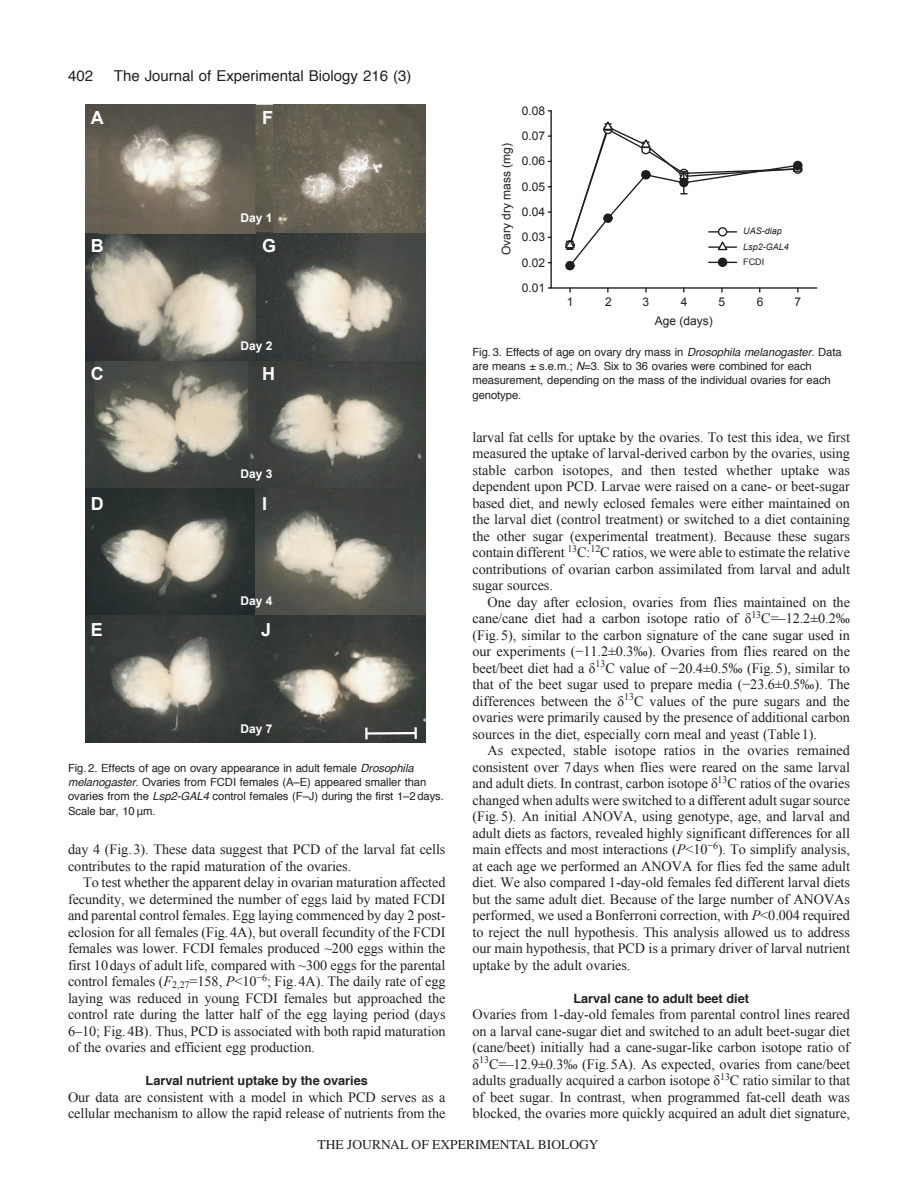
<style>
.page{position:relative;width:918px;height:1188px;background:#fff}
.page>*{position:absolute;margin:0;border:0;box-sizing:border-box;transform-origin:0 0}
.t1{font:700 18px "Arial";color:#fff}
.t2{font:15px "Helvetica";color:#231f20}
.t3{font:14.25px/16.5px "Times New Roman";letter-spacing:-.005em;color:#231f20;text-align:justify}
.t4{font:13.5px "Times";color:#231f20}
.t5{font:700 12.75px "Helvetica";color:#231f20}
.t6{font:12px "Arial";color:#201d1e}
.t7{font:700 12px "Arial";color:#fff}
.t8{font:11.25px/14.2px "Helvetica";letter-spacing:-.005em;color:#231f20}
.t9{font:italic 9px/15.3px "Arial";color:#201d1e}
.t10{font:9px "Arial";color:#201d1e}
.s1{font-style:italic}
</style>
<div class="page">
<img style="left:85px;top:233px;width:341px;height:510px">
<img style="left:259px;top:488px;width:153px;height:128px">
<img style="left:94px;top:360px;width:155px;height:128px">
<img style="left:85px;top:105px;width:15px;height:128px">
<img style="left:100px;top:104px;width:325px;height:129px">
<img style="left:273px;top:105px;width:152px;height:128px">
<hr style="left:366px;top:732px;width:50px;height:3px;background:#fff">
<svg style="left:365px;top:728px;width:3px;height:11px"></svg>
<svg style="left:415px;top:727px;width:2px;height:12px"></svg>
<hr style="left:551px;top:287px;width:266px;height:2px;background:#201d1e">
<svg style="left:547px;top:110px;width:6px;height:179px"></svg>
<div style="left:565px;top:261px;width:10px;height:9px;border:1px solid #201d1e;border-radius:50%"></div>
<svg style="left:565px;top:121px;width:238px;height:148px"></svg>
<div style="left:719px;top:258px;width:8px;height:8px;background:#201d1e;border-radius:50%"></div>
<div style="left:718px;top:258px;width:9px;height:9px;border:1px solid #201d1e;border-radius:50%"></div>
<p class="t2" style="left:68px;top:69px;width:27px">402</p>
<p class="t2" style="left:114px;top:69px;width:299px">The Journal of Experimental Biology 216 (3)</p>
<p class="t1" style="left:91px;top:108px;width:14px">A</p>
<p class="t1" style="left:262px;top:108px;width:12px">F</p>
<p class="t7" style="left:240px;top:211px;width:34px">Day 1</p>
<p class="t1" style="left:91px;top:236px;width:14px">B</p>
<p class="t1" style="left:262px;top:236px;width:16px">G</p>
<p class="t7" style="left:240px;top:339px;width:34px">Day 2</p>
<p class="t1" style="left:91px;top:364px;width:14px">C</p>
<p class="t1" style="left:262px;top:364px;width:14px">H</p>
<p class="t7" style="left:240px;top:467px;width:34px">Day 3</p>
<p class="t1" style="left:91px;top:493px;width:14px">D</p>
<p class="t1" style="left:262px;top:493px;width:7px">I</p>
<p class="t7" style="left:240px;top:595px;width:34px">Day 4</p>
<p class="t1" style="left:91px;top:620px;width:14px">E</p>
<p class="t1" style="left:261px;top:620px;width:12px">J</p>
<p class="t7" style="left:240px;top:722px;width:34px">Day 7</p>
<p class="t8" style="left:68px;top:762px;width:377px">Fig. 2. Effects of age on ovary appearance in adult female <span class="s1">Drosophila melanogaster</span>. Ovaries from FCDI females (A–E) appeared smaller than ovaries from the <span class="s1">Lsp2-GAL4</span> control females (F–J) during the first 1–2 days.<br>Scale bar, 10μm.</p>
<p class="t3" style="left:68px;top:841px;width:379px">day 4 (Fig.3). These data suggest that PCD of the larval fat cells contributes to the rapid maturation of the ovaries.</p>
<p class="t3" style="left:68px;top:874px;width:379px;text-indent:15px">To test whether the apparent delay in ovarian maturation affected fecundity, we determined the number of eggs laid by mated FCDI and parental control females. Egg laying commenced by day 2 post&shy;eclosion for all females (Fig.4A), but overall fecundity of the FCDI females was lower. FCDI females produced ~200 eggs within the first 10days of adult life, compared with ~300 eggs for the parental control females (<span class="s1">F</span><sub>2,27</sub>=158, <span class="s1">P</span>&lt;10<sup>−6</sup>; Fig.4A). The daily rate of egg laying was reduced in young FCDI females but approached the control rate during the latter half of the egg laying period (days 6–10; Fig.4B). Thus, PCD is associated with both rapid maturation of the ovaries and efficient egg production.</p>
<p class="t5" style="left:146px;top:1075px;width:224px">Larval nutrient uptake by the ovaries</p>
<p class="t3" style="left:68px;top:1089px;width:379px">Our data are consistent with a model in which PCD serves as a cellular mechanism to allow the rapid release of nutrients from the</p>
<p class="t6" style="left:522px;top:104px;width:25px">0.08</p>
<p class="t6" style="left:499px;top:255px;width:114px;rotate:-90deg">Ovary dry mass (mg)</p>
<p class="t6" style="left:522px;top:129px;width:25px">0.07</p>
<p class="t6" style="left:522px;top:155px;width:25px">0.06</p>
<p class="t6" style="left:522px;top:180px;width:25px">0.05</p>
<p class="t6" style="left:522px;top:205px;width:25px">0.04</p>
<p class="t6" style="left:522px;top:230px;width:25px">0.03</p>
<p class="t6" style="left:522px;top:256px;width:25px">0.02</p>
<p class="t6" style="left:522px;top:281px;width:25px">0.01</p>
<p class="t9" style="left:743px;top:224px;width:47px">UAS-diap<br>Lsp2-GAL4</p>
<p class="t10" style="left:743px;top:257px;width:22px">FCDI</p>
<p class="t6" style="left:567px;top:295px;width:8px">1</p>
<p class="t6" style="left:605px;top:295px;width:8px">2</p>
<p class="t6" style="left:643px;top:295px;width:8px">3</p>
<p class="t6" style="left:681px;top:295px;width:8px">4</p>
<p class="t6" style="left:719px;top:295px;width:8px">5</p>
<p class="t6" style="left:757px;top:295px;width:8px">6</p>
<p class="t6" style="left:794px;top:295px;width:8px">7</p>
<p class="t6" style="left:655px;top:314px;width:60px">Age (days)</p>
<p class="t8" style="left:472px;top:346px;width:371px">Fig. 3. Effects of age on ovary dry mass in <span class="s1">Drosophila melanogaster</span>. Data are means ± s.e.m.; <span class="s1">N</span>=3. Six to 36 ovaries were combined for each measurement, depending on the mass of the individual ovaries for each genotype.</p>
<p class="t3" style="left:472px;top:429px;width:379px">larval fat cells for uptake by the ovaries. To test this idea, we first measured the uptake of larval-derived carbon by the ovaries, using stable carbon isotopes, and then tested whether uptake was dependent upon PCD. Larvae were raised on a cane- or beet-sugar based diet, and newly eclosed females were either maintained on the larval diet (control treatment) or switched to a diet containing the other sugar (experimental treatment). Because these sugars contain different <sup>13</sup>C:<sup>12</sup>C ratios, we were able to estimate the relative contributions of ovarian carbon assimilated from larval and adult sugar sources.</p>
<p class="t3" style="left:472px;top:594px;width:379px;text-indent:15px">One day after eclosion, ovaries from flies maintained on the cane/cane diet had a carbon isotope ratio of δ<sup>13</sup>C=–12.2±0.2‰ (Fig.5), similar to the carbon signature of the cane sugar used in our experiments (−11.2±0.3‰). Ovaries from flies reared on the beet/beet diet had a δ<sup>13</sup>C value of −20.4±0.5‰ (Fig.5), similar to that of the beet sugar used to prepare media (−23.6±0.5‰). The differences between the δ<sup>13</sup>C values of the pure sugars and the ovaries were primarily caused by the presence of additional carbon sources in the diet, especially corn meal and yeast (Table1).</p>
<p class="t3" style="left:472px;top:742px;width:379px;text-indent:15px">As expected, stable isotope ratios in the ovaries remained consistent over 7days when flies were reared on the same larval and adult diets. In contrast, carbon isotope δ<sup>13</sup>C ratios of the ovaries changed when adults were switched to a different adult sugar source (Fig.5). An initial ANOVA, using genotype, age, and larval and adult diets as factors, revealed highly significant differences for all main effects and most interactions (<span class="s1">P</span>&lt;10<sup>−6</sup>). To simplify analysis, at each age we performed an ANOVA for flies fed the same adult diet. We also compared 1-day-old females fed different larval diets but the same adult diet. Because of the large number of ANOVAs performed, we used a Bonferroni correction, with <span class="s1">P</span>&lt;0.004 required to reject the null hypothesis. This analysis allowed us to address our main hypothesis, that PCD is a primary driver of larval nutrient uptake by the adult ovaries.</p>
<p class="t5" style="left:573px;top:993px;width:177px">Larval cane to adult beet diet</p>
<p class="t3" style="left:472px;top:1006px;width:379px">Ovaries from 1-day-old females from parental control lines reared on a larval cane-sugar diet and switched to an adult beet-sugar diet (cane/beet) initially had a cane-sugar-like carbon isotope ratio of δ<sup>13</sup>C=–12.9±0.3‰ (Fig.5A). As expected, ovaries from cane/beet adults gradually acquired a carbon isotope δ<sup>13</sup>C ratio similar to that of beet sugar. In contrast, when programmed fat-cell death was blocked, the ovaries more quickly acquired an adult diet signature,</p>
<p class="t4" style="left:318px;top:1137px;width:282px">THE JOURNAL OF EXPERIMENTAL BIOLOGY</p>
</div>
